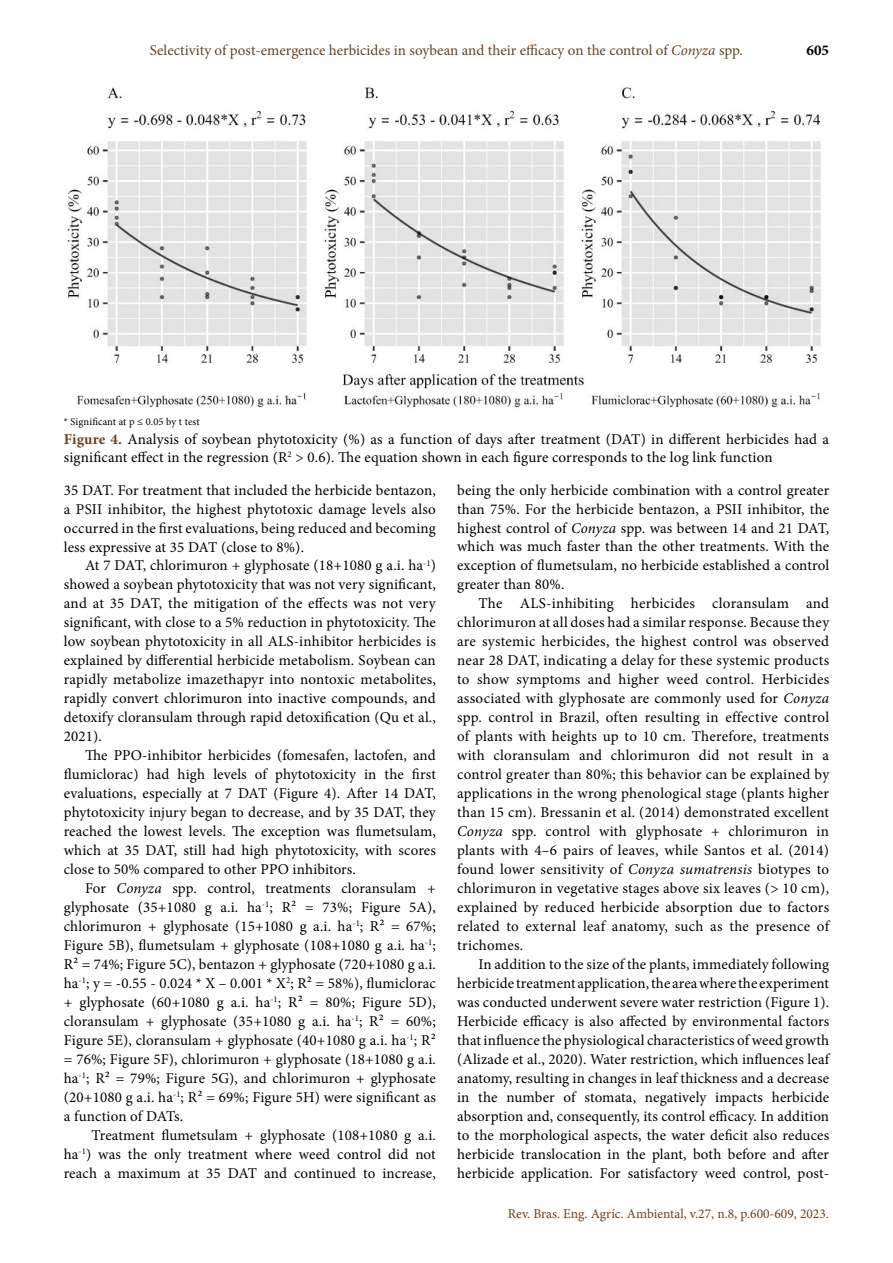
<style>
.page{position:relative;width:893px;height:1263px;background:#fff}
.page>*{position:absolute;margin:0;border:0;box-sizing:border-box;transform-origin:0 0}
.t1{font:15px/18.9px "Minion Pro";letter-spacing:.01em;color:#000;text-align:justify}
.t2{font:15px "Minion Pro";color:#6c4119}
.t3{font:700 15px "Minion Pro";color:#000}
.t4{font:13.5px "Minion Pro";color:#6c4119}
.t5{font:10.5px "Minion Pro";letter-spacing:.01em;color:#000}
.s1{font-style:italic}
.s2{font-weight:700;color:#6c4119}
</style>
<div class="page">
<img style="left:67px;top:87px;width:754px;height:321px">
<p class="t2" style="left:150px;top:40px;width:594px">Selectivity of post-emergence herbicides in soybean and their efficacy on the control of <span class="s1">Conyza</span> spp.</p>
<p class="t3" style="left:806px;top:40px;width:24px">605</p>
<p class="t5" style="left:64px;top:414px;width:137px">* Significant at p ≤ 0.05 by t test</p>
<p class="t1" style="left:64px;top:429px;width:767px"><span class="s2">Figure 4.</span> Analysis of soybean phytotoxicity (%) as a function of days after treatment (DAT) in different herbicides had a significant effect in the regression (R<sup>2</sup> &gt; 0.6). The equation shown in each figure corresponds to the log link function</p>
<p class="t1" style="left:64px;top:480px;width:374px">35 DAT. For treatment that included the herbicide bentazon, a PSII inhibitor, the highest phytotoxic damage levels also occurred in the first evaluations, being reduced and becoming less expressive at 35 DAT (close to 8%).</p>
<p class="t1" style="left:64px;top:556px;width:374px;text-indent:21px">At 7 DAT, chlorimuron + glyphosate (18+1080 g a.i. ha<sup>-1</sup>) showed a soybean phytotoxicity that was not very significant, and at 35 DAT, the mitigation of the effects was not very significant, with close to a 5% reduction in phytotoxicity. The low soybean phytotoxicity in all ALS-inhibitor herbicides is explained by differential herbicide metabolism. Soybean can rapidly metabolize imazethapyr into nontoxic metabolites, rapidly convert chlorimuron into inactive compounds, and detoxify cloransulam through rapid detoxification (Qu et al., 2021).</p>
<p class="t1" style="left:64px;top:746px;width:374px;text-indent:21px">The PPO-inhibitor herbicides (fomesafen, lactofen, and flumiclorac) had high levels of phytotoxicity in the first evaluations, especially at 7 DAT (Figure 4). After 14 DAT, phytotoxicity injury began to decrease, and by 35 DAT, they reached the lowest levels. The exception was flumetsulam, which at 35 DAT, still had high phytotoxicity, with scores close to 50% compared to other PPO inhibitors.</p>
<p class="t1" style="left:64px;top:879px;width:374px;text-indent:21px">For <span class="s1">Conyza</span> spp. control, treatments cloransulam + glyphosate (35+1080 g a.i. ha<sup>-1</sup>; R² = 73%; Figure 5A), chlorimuron + glyphosate (15+1080 g a.i. ha<sup>-1</sup>; R² = 67%; Figure 5B), flumetsulam + glyphosate (108+1080 g a.i. ha<sup>-1</sup>; R² = 74%; Figure 5C), bentazon + glyphosate (720+1080 g a.i. ha<sup>-1</sup>; y = -0.55 - 0.024 * X – 0.001 * X<sup>2</sup>; R² = 58%), flumiclorac + glyphosate (60+1080 g a.i. ha<sup>-1</sup>; R² = 80%; Figure 5D), cloransulam + glyphosate (35+1080 g a.i. ha<sup>-1</sup>; R² = 60%; Figure 5E), cloransulam + glyphosate (40+1080 g a.i. ha<sup>-1</sup>; R² = 76%; Figure 5F), chlorimuron + glyphosate (18+1080 g a.i. ha<sup>-1</sup>; R² = 79%; Figure 5G), and chlorimuron + glyphosate (20+1080 g a.i. ha<sup>-1</sup>; R² = 69%; Figure 5H) were significant as a function of DATs.</p>
<p class="t1" style="left:64px;top:1126px;width:374px;text-indent:28px">Treatment flumetsulam + glyphosate (108+1080 g a.i. ha<sup>-1</sup>) was the only treatment where weed control did not reach a maximum at 35 DAT and continued to increase,</p>
<p class="t1" style="left:457px;top:480px;width:374px">being the only herbicide combination with a control greater than 75%. For the herbicide bentazon, a PSII inhibitor, the highest control of <span class="s1">Conyza</span> spp. was between 14 and 21 DAT, which was much faster than the other treatments. With the exception of flumetsulam, no herbicide established a control greater than 80%.</p>
<p class="t1" style="left:457px;top:594px;width:374px;text-indent:21px">The ALS-inhibiting herbicides cloransulam and chlorimuron at all doses had a similar response. Because they are systemic herbicides, the highest control was observed near 28 DAT, indicating a delay for these systemic products to show symptoms and higher weed control. Herbicides associated with glyphosate are commonly used for <span class="s1">Conyza </span>spp. control in Brazil, often resulting in effective control of plants with heights up to 10 cm. Therefore, treatments with cloransulam and chlorimuron did not result in a control greater than 80%; this behavior can be explained by applications in the wrong phenological stage (plants higher than 15 cm). Bressanin et al. (2014) demonstrated excellent <span class="s1">Conyza</span> spp. control with glyphosate + chlorimuron in plants with 4–6 pairs of leaves, while Santos et al. (2014) found lower sensitivity of <span class="s1">Conyza sumatrensis</span> biotypes to chlorimuron in vegetative stages above six leaves (&gt; 10 cm), explained by reduced herbicide absorption due to factors related to external leaf anatomy, such as the presence of trichomes.</p>
<p class="t1" style="left:457px;top:955px;width:374px;text-indent:21px">In addition to the size of the plants, immediately following herbicide treatment application, the area where the experiment was conducted underwent severe water restriction (Figure 1).<br>Herbicide efficacy is also affected by environmental factors that influence the physiological characteristics of weed growth (Alizade et al., 2020). Water restriction, which influences leaf anatomy, resulting in changes in leaf thickness and a decrease in the number of stomata, negatively impacts herbicide absorption and, consequently, its control efficacy. In addition to the morphological aspects, the water deficit also reduces herbicide translocation in the plant, both before and after herbicide application. For satisfactory weed control, post-</p>
<p class="t4" style="left:508px;top:1204px;width:323px">Rev. Bras. Eng. Agríc. Ambiental, v.27, n.8, p.600-609, 2023.</p>
</div>
